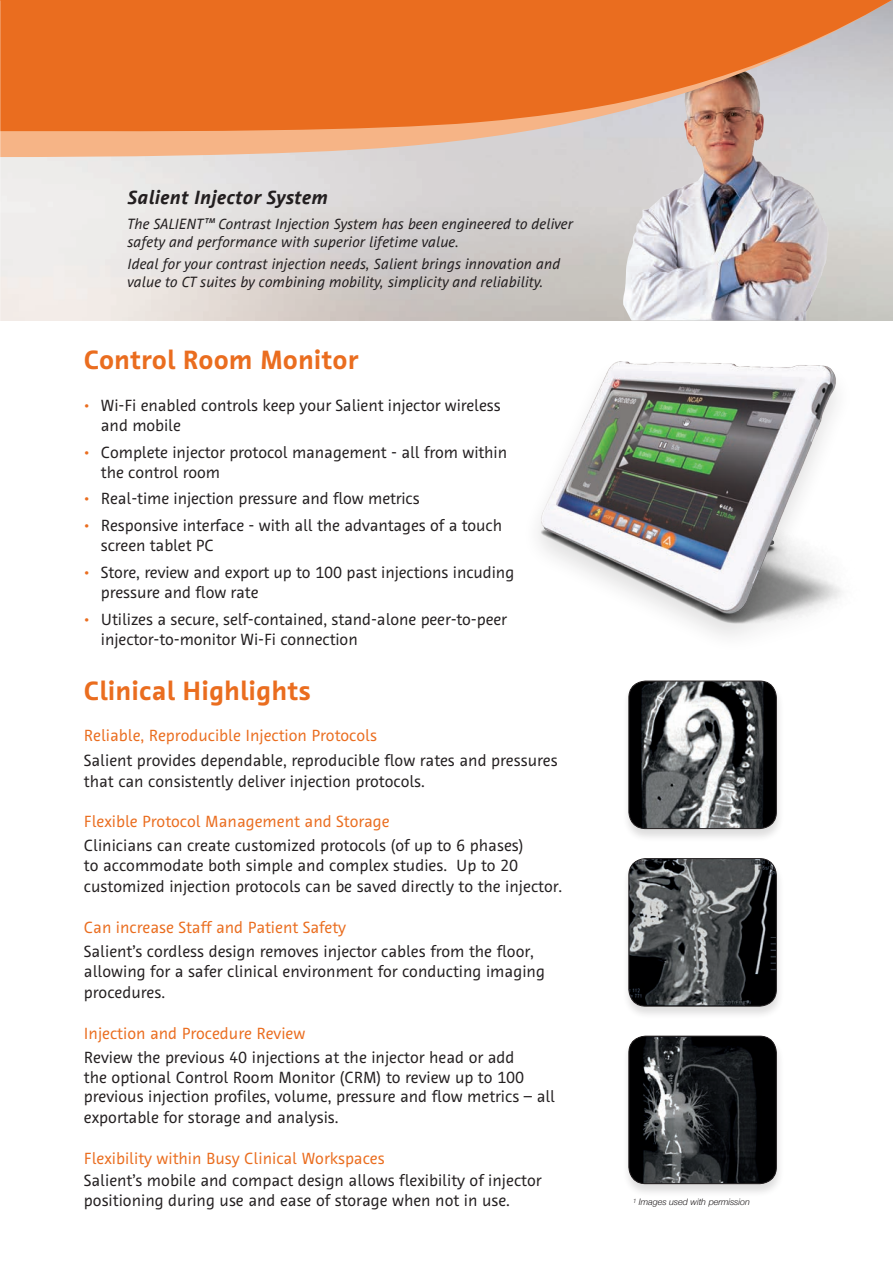
<style>
.page{position:relative;width:893px;height:1263px;background:#fff}
.page>*{position:absolute;margin:0;border:0;box-sizing:border-box;transform-origin:0 0}
.t1{font:700 27px "Bayer Sans";color:#ea6d1f}
.t2{font:italic 700 19.5px "Bayer Sans";letter-spacing:.01em;color:#231f20}
.t3{font:16.5px/20.2px "Bayer Sans";color:#231f20}
.t4{font:16.5px "Bayer Sans";color:#ea6d1f}
.t5{font:italic 15px/18px "Bayer Sans";letter-spacing:.005em;color:#231f20}
.t6{font:italic 300 9px "Helvetica Neue";letter-spacing:-.01em;color:#231f20}
.s1{color:#ea6d1f}
</style>
<div class="page">
<img style="left:623px;top:157px;width:206px;height:163px">
<svg style="left:1px;top:131px;width:892px;height:26px;background:#e3c0aa"></svg>
<svg style="left:1px;top:0;width:892px;height:131px;background:#e47c3c"></svg>
<img style="left:0;top:0;width:1px;height:320px">
<svg style="left:0;top:0;width:1px;height:157px"></svg>
<img style="left:506px;top:320px;width:372px;height:316px">
<div style="left:622px;top:680px;width:162px;height:162px;background:#231f20;opacity:.15"></div>
<img style="left:629px;top:681px;width:147px;height:147px">
<div style="left:629px;top:681px;width:147px;height:148px;border:1px solid #231f20;border-radius:17px"></div>
<div style="left:622px;top:1035px;width:162px;height:162px;background:#231f20;opacity:.15"></div>
<img style="left:629px;top:1036px;width:147px;height:147px">
<div style="left:629px;top:1036px;width:147px;height:148px;border:1px solid #231f20;border-radius:17px"></div>
<div style="left:622px;top:858px;width:162px;height:162px;background:#231f20;opacity:.15"></div>
<img style="left:629px;top:858px;width:147px;height:148px">
<div style="left:629px;top:858px;width:147px;height:148px;border:1px solid #231f20;border-radius:17px"></div>
<p class="t2" style="left:128px;top:185px;width:202px">Salient Injector System</p>
<p class="t5" style="left:128px;top:215px;width:447px">The SALIENT™ Contrast Injection System has been engineered to deliver safety and performance with superior lifetime value.</p>
<p class="t5" style="left:128px;top:255px;width:434px">Ideal for your contrast injection needs, Salient brings innovation and value to CT suites by combining mobility, simplicity and reliability.</p>
<h1 class="t1" style="left:84px;top:342px;width:276px">Control Room Monitor</h1>
<p class="t3" style="left:101px;top:395px;width:401px;text-indent:-17px"><span class="s1">•</span> Wi-Fi enabled controls keep your Salient injector wireless and mobile</p>
<p class="t3" style="left:101px;top:442px;width:408px;text-indent:-17px"><span class="s1">•</span> Complete injector protocol management - all from within the control room</p>
<p class="t3" style="left:84px;top:489px;width:337px"><span class="s1">•</span> Real-time injection pressure and flow metrics</p>
<p class="t3" style="left:101px;top:515px;width:403px;text-indent:-17px"><span class="s1">•</span> Responsive interface - with all the advantages of a touch screen tablet PC</p>
<p class="t3" style="left:101px;top:562px;width:415px;text-indent:-17px"><span class="s1">•</span> Store, review and export up to 100 past injections incuding pressure and flow rate</p>
<p class="t3" style="left:101px;top:609px;width:407px;text-indent:-17px"><span class="s1">•</span> Utilizes a secure, self-contained, stand-alone peer-to-peer injector-to-monitor Wi-Fi connection</p>
<h1 class="t1" style="left:84px;top:674px;width:228px">Clinical Highlights</h1>
<p class="t4" style="left:84px;top:725px;width:295px">Reliable, Reproducible Injection Protocols</p>
<p class="t3" style="left:84px;top:749px;width:475px;line-height:21px">Salient provides dependable, reproducible flow rates and pressures that can consistently deliver injection protocols.</p>
<p class="t4" style="left:84px;top:811px;width:307px">Flexible Protocol Management and Storage</p>
<p class="t3" style="left:84px;top:835px;width:480px">Clinicians can create customized protocols (of up to 6 phases)<br>to accommodate both simple and complex studies. Up to 20 customized injection protocols can be saved directly to the injector.</p>
<p class="t4" style="left:84px;top:917px;width:264px">Can increase Staff and Patient Safety</p>
<p class="t3" style="left:84px;top:941px;width:462px">Salient’s cordless design removes injector cables from the floor, allowing for a safer clinical environment for conducting imaging procedures.</p>
<p class="t4" style="left:84px;top:1023px;width:223px">Injection and Procedure Review</p>
<p class="t3" style="left:84px;top:1047px;width:473px">Review the previous 40 injections at the injector head or add<br>the optional Control Room Monitor (CRM) to review up to 100 previous injection profiles, volume, pressure and flow metrics – all exportable for storage and analysis.</p>
<p class="t4" style="left:84px;top:1148px;width:302px">Flexibility within Busy Clinical Workspaces</p>
<p class="t3" style="left:84px;top:1170px;width:459px;line-height:19.8px">Salient’s mobile and compact design allows flexibility of injector positioning during use and ease of storage when not in use.</p>
<p class="t6" style="left:633px;top:1195px;width:118px"><sup>1</sup> Images used with permission</p>
</div>
